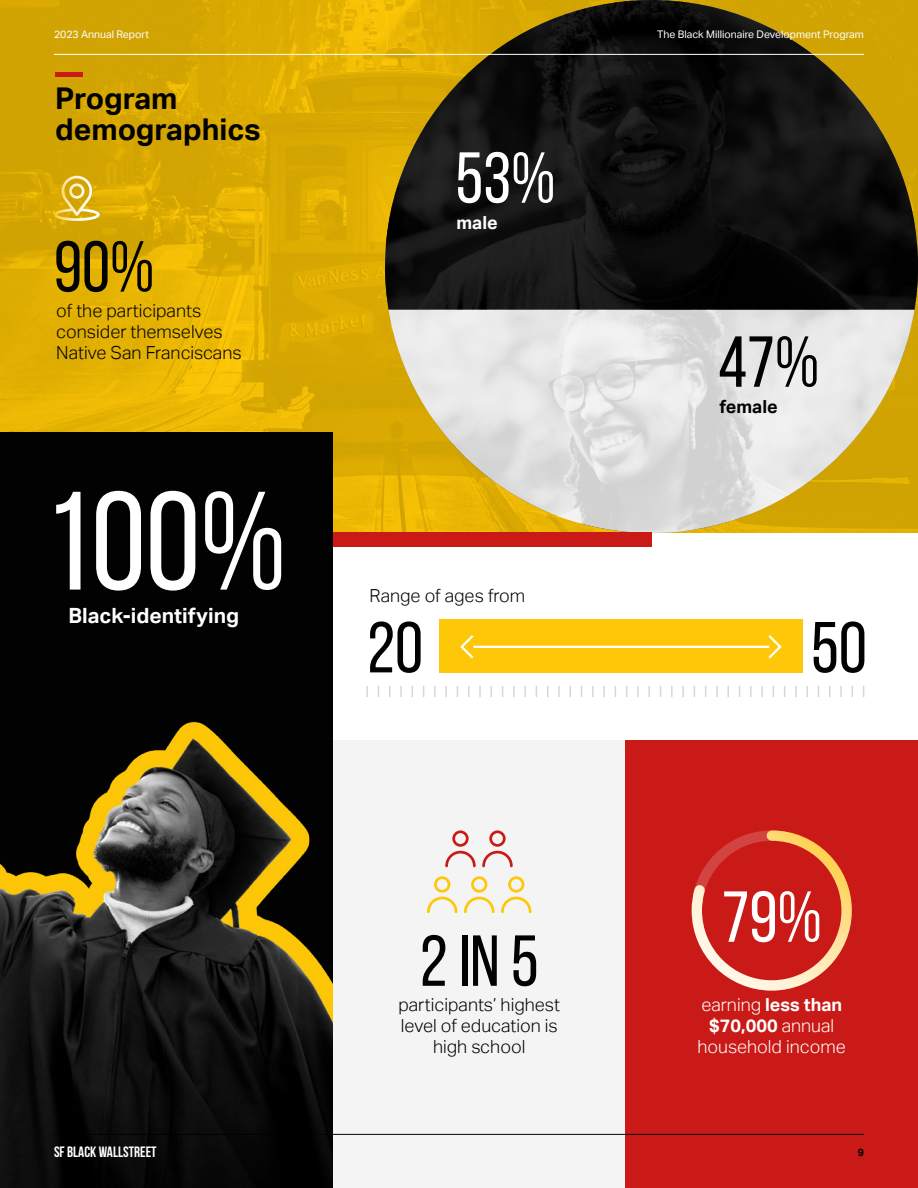
<style>
.page{position:relative;width:918px;height:1188px;background:#fff}
.page>*{position:absolute;margin:0;border:0;box-sizing:border-box;transform-origin:0 0}
.t1{font:139.8px "Bebas Neue";color:#fff}
.t2{font:72px "Bebas Neue";color:#020203}
.t3{font:72px "Bebas Neue";color:#fff}
.t4{font:700 30px/31.5px "Aktiv Grotesk";color:#020203}
.t5{font:700 21px "Aktiv Grotesk";color:#fff}
.t6{font:300 18px/21px "Aktiv Grotesk";color:#020203}
.t7{font:300 18px/21px "Aktiv Grotesk";color:#fff;text-align:center}
.t8{font:700 18px "Aktiv Grotesk";color:#020203}
.t9{font:700 18px "Aktiv Grotesk";color:#fff}
.t10{font:700 15px "Bebas Neue";color:#fff}
.t11{font:10.5px "Aktiv Grotesk";color:#fff}
.t12{font:700 10.5px "Aktiv Grotesk";color:#000}
.s1{font-weight:700}
</style>
<div class="page">
<img style="left:0;top:0;width:918px;height:533px">
<div style="left:0;top:432px;width:333px;height:756px;background:#020203"></div>
<svg style="left:385px;top:0;width:533px;height:310px;background:#342b0d"></svg>
<svg style="left:389px;top:310px;width:525px;height:223px;background:#e1d4ac"></svg>
<div style="left:333px;top:741px;width:292px;height:447px;background:#f5f4f4"></div>
<div style="left:626px;top:741px;width:292px;height:447px;background:#ca1a17"></div>
<svg style="left:691px;top:830px;width:161px;height:161px"></svg>
<div style="left:56px;top:72px;width:27px;height:5px;background:#ca1a17"></div>
<img style="left:0;top:721px;width:333px;height:467px">
<div style="left:439px;top:619px;width:363px;height:54px;background:#fec707"></div>
<hr style="left:473px;top:646px;width:296px;height:2px;background:#fff">
<svg style="left:766px;top:635px;width:16px;height:24px"></svg>
<svg style="left:460px;top:635px;width:16px;height:24px"></svg>
<svg style="left:427px;top:876px;width:105px;height:38px"></svg>
<svg style="left:445px;top:830px;width:68px;height:38px"></svg>
<svg style="left:366px;top:686px;width:2px;height:11px"></svg>
<svg style="left:637px;top:686px;width:2px;height:11px"></svg>
<svg style="left:727px;top:686px;width:2px;height:11px"></svg>
<svg style="left:592px;top:686px;width:2px;height:11px"></svg>
<svg style="left:682px;top:686px;width:2px;height:11px"></svg>
<svg style="left:829px;top:686px;width:2px;height:11px"></svg>
<svg style="left:389px;top:686px;width:2px;height:11px"></svg>
<svg style="left:479px;top:686px;width:2px;height:11px"></svg>
<svg style="left:750px;top:686px;width:2px;height:11px"></svg>
<svg style="left:434px;top:686px;width:2px;height:11px"></svg>
<svg style="left:524px;top:686px;width:2px;height:11px"></svg>
<svg style="left:795px;top:686px;width:2px;height:11px"></svg>
<svg style="left:558px;top:686px;width:2px;height:11px"></svg>
<svg style="left:603px;top:686px;width:2px;height:11px"></svg>
<svg style="left:513px;top:686px;width:2px;height:11px"></svg>
<svg style="left:840px;top:686px;width:2px;height:11px"></svg>
<svg style="left:400px;top:686px;width:2px;height:11px"></svg>
<svg style="left:671px;top:686px;width:2px;height:11px"></svg>
<svg style="left:761px;top:686px;width:2px;height:11px"></svg>
<svg style="left:445px;top:686px;width:2px;height:11px"></svg>
<svg style="left:716px;top:686px;width:2px;height:11px"></svg>
<svg style="left:806px;top:686px;width:2px;height:11px"></svg>
<div style="left:333px;top:533px;width:319px;height:14px;background:#ca1a17"></div>
<svg style="left:53px;top:174px;width:48px;height:48px;background:#e0ba34"></svg>
<hr style="left:54px;top:1134px;width:810px;height:1px;background:#020203">
<hr style="left:54px;top:54px;width:810px;height:1px;background:#fff">
<p class="t11" style="left:54px;top:28px;width:97px">2023 Annual Report</p>
<p class="t11" style="left:657px;top:28px;width:208px">The Black Millionaire Development Program</p>
<h3 class="t4" style="left:55px;top:83px;width:207px">Program demographics</h3>
<h2 class="t2" style="left:54px;top:228px;width:102px">90%</h2>
<p class="t6" style="left:56px;top:301px;width:187px">of the participants consider themselves<br>Native San Franciscans</p>
<h1 class="t1" style="left:44px;top:466px;width:244px">100%</h1>
<p class="t5" style="left:69px;top:604px;width:172px">Black-identifying</p>
<p class="t10" style="left:54px;top:1143px;width:104px">SF BLACK WALLSTREET</p>
<h2 class="t3" style="left:455px;top:139px;width:102px">53%</h2>
<p class="t9" style="left:457px;top:212px;width:43px">male</p>
<p class="t6" style="left:369px;top:586px;width:157px">Range of ages from</p>
<h2 class="t2" style="left:718px;top:323px;width:103px">47%</h2>
<p class="t8" style="left:719px;top:396px;width:60px">female</p>
<h2 class="t2" style="left:367px;top:609px;width:57px">20</h2>
<h2 class="t2" style="left:811px;top:609px;width:57px">50</h2>
<h2 class="t2" style="left:420px;top:922px;width:120px">2 in 5</h2>
<h2 class="t3" style="left:722px;top:878px;width:102px">79%</h2>
<p class="t6" style="left:398px;top:994px;width:163px;text-align:center">participants’ highest level of education is high school</p>
<p class="t7" style="left:698px;top:994px;width:150px">earning <span class="s1">less than $70,000</span> annual household income</p>
<p class="t12" style="left:858px;top:1146px;width:8px">9</p>
</div>
